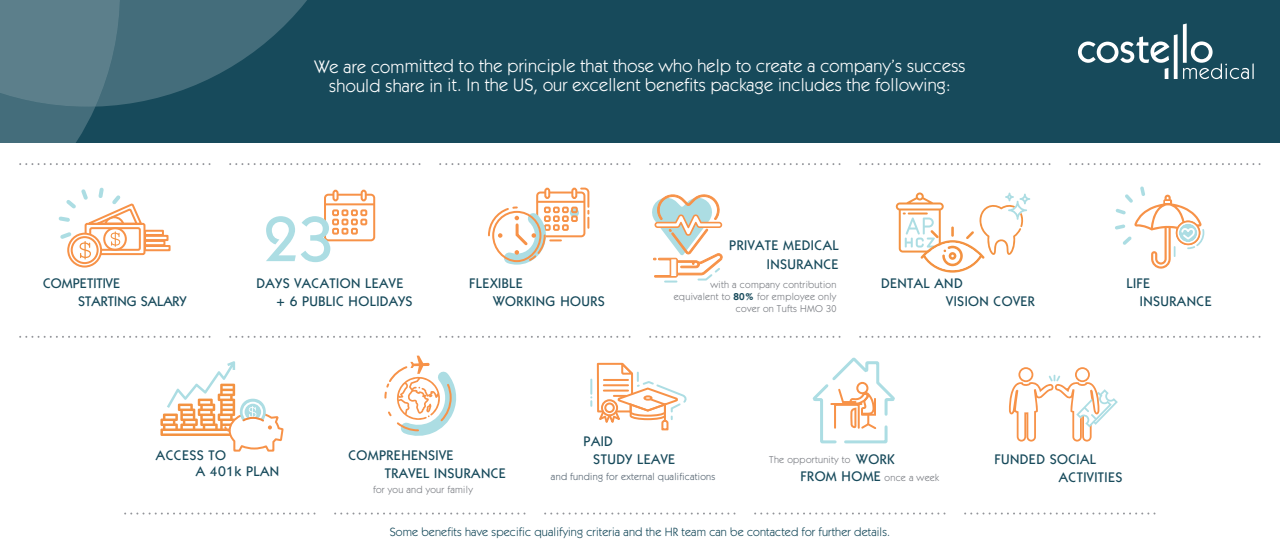
<style>
.page{position:relative;width:1280px;height:548px;background:#fff}
.page>*{position:absolute;margin:0;border:0;box-sizing:border-box;transform-origin:0 0}
.t1{font:18px/19px "ITC Kabel Std";letter-spacing:.01em;color:#fff;text-align:center}
.t2{font:500 14px/17.8px "ITC Kabel Std";letter-spacing:.03em;color:#174a5b}
.t3{font:500 14px/17.9px "ITC Kabel Std";letter-spacing:.005em;color:#174a5b}
.t4{font:12px "ITC Kabel Std";letter-spacing:.01em;color:#174a5b}
.t5{font:10px/12px "ITC Kabel Std";letter-spacing:.03em;color:#787b81;text-align:right}
.t6{font:10px "ITC Kabel Std";letter-spacing:.03em;color:#53626f}
.s1{font-weight:600;color:#174a5b}
.s2{font-weight:500;font-size:14px;color:#174a5b}
</style>
<div class="page">
<div style="left:0;top:0;width:1280px;height:142px;background:#174a5b"></div>
<svg style="left:1078px;top:23px;width:176px;height:56px"></svg>
<svg style="left:120px;top:0;width:187px;height:105px;fill:#446d7b"></svg>
<svg style="left:0;top:0;width:120px;height:142px"></svg>
<div style="left:85px;top:223px;width:60px;height:32px;border:2px solid #f79248;border-radius:2px"></div>
<svg style="left:68px;top:233px;width:33px;height:33px"></svg>
<div style="left:67px;top:232px;width:35px;height:35px;border:2px solid #f79248;border-radius:50%"></div>
<div style="left:71px;top:236px;width:28px;height:28px;border:2px solid #f79248;border-radius:50%"></div>
<div style="left:144px;top:245px;width:27px;height:6px;border:2px solid #f79248"></div>
<div style="left:144px;top:240px;width:21px;height:6px;border:2px solid #f79248"></div>
<div style="left:144px;top:235px;width:25px;height:6px;border:2px solid #f79248"></div>
<div style="left:144px;top:230px;width:20px;height:6px;border:2px solid #f79248"></div>
<div style="left:332px;top:209px;width:7px;height:7px;border:2px solid #f79248"></div>
<div style="left:342px;top:209px;width:6px;height:7px;border:2px solid #f79248"></div>
<div style="left:351px;top:209px;width:7px;height:7px;border:2px solid #f79248"></div>
<div style="left:360px;top:209px;width:7px;height:7px;border:2px solid #f79248"></div>
<div style="left:332px;top:218px;width:7px;height:7px;border:2px solid #f79248"></div>
<div style="left:342px;top:218px;width:6px;height:7px;border:2px solid #f79248"></div>
<div style="left:351px;top:218px;width:7px;height:7px;border:2px solid #f79248"></div>
<div style="left:360px;top:218px;width:7px;height:7px;border:2px solid #f79248"></div>
<svg style="left:331px;top:189px;width:9px;height:13px"></svg>
<svg style="left:360px;top:189px;width:8px;height:13px"></svg>
<div style="left:332px;top:228px;width:7px;height:6px;border:2px solid #f79248"></div>
<svg style="left:342px;top:228px;width:6px;height:6px"></svg>
<div style="left:351px;top:228px;width:7px;height:6px;border:2px solid #f79248"></div>
<div style="left:324px;top:194px;width:51px;height:47px;border:2px solid #f79248;border-radius:3px"></div>
<hr style="left:325px;top:203px;width:49px;height:2px;background:#f79248">
<div style="left:562px;top:206px;width:7px;height:7px;border:2px solid #f79248"></div>
<div style="left:562px;top:215px;width:7px;height:7px;border:2px solid #f79248"></div>
<div style="left:562px;top:224px;width:7px;height:7px;border:2px solid #f79248"></div>
<div style="left:536px;top:191px;width:49px;height:46px;border:2px solid #f79248;border-radius:3px"></div>
<hr style="left:537px;top:201px;width:48px;height:2px;background:#f79248">
<svg style="left:570px;top:187px;width:20px;height:41px"></svg>
<svg style="left:488px;top:187px;width:73px;height:78px"></svg>
<svg style="left:266px;top:216px;width:64px;height:46px"></svg>
<svg style="left:652px;top:194px;width:71px;height:88px"></svg>
<svg style="left:896px;top:192px;width:134px;height:80px"></svg>
<svg style="left:1115px;top:186px;width:89px;height:82px"></svg>
<svg style="left:58px;top:187px;width:86px;height:72px"></svg>
<svg style="left:20px;top:163px;width:190px;height:2px"></svg>
<svg style="left:440px;top:163px;width:190px;height:2px"></svg>
<svg style="left:230px;top:163px;width:190px;height:2px"></svg>
<svg style="left:440px;top:336px;width:190px;height:2px"></svg>
<svg style="left:230px;top:336px;width:190px;height:2px"></svg>
<svg style="left:1070px;top:163px;width:190px;height:2px"></svg>
<svg style="left:20px;top:336px;width:190px;height:2px"></svg>
<svg style="left:1070px;top:336px;width:190px;height:2px"></svg>
<svg style="left:860px;top:336px;width:190px;height:2px"></svg>
<svg style="left:650px;top:336px;width:190px;height:2px"></svg>
<svg style="left:860px;top:163px;width:190px;height:2px"></svg>
<svg style="left:650px;top:163px;width:190px;height:2px"></svg>
<svg style="left:384px;top:355px;width:69px;height:81px"></svg>
<svg style="left:812px;top:357px;width:83px;height:87px"></svg>
<svg style="left:590px;top:362px;width:96px;height:69px"></svg>
<svg style="left:1009px;top:367px;width:109px;height:74px"></svg>
<svg style="left:160px;top:361px;width:124px;height:91px"></svg>
<svg style="left:125px;top:512px;width:190px;height:2px"></svg>
<svg style="left:965px;top:512px;width:190px;height:2px"></svg>
<svg style="left:755px;top:512px;width:190px;height:2px"></svg>
<svg style="left:545px;top:512px;width:190px;height:2px"></svg>
<svg style="left:335px;top:512px;width:190px;height:2px"></svg>
<p class="t1" style="left:314px;top:57px;width:653px">We are committed to the principle that those who help to create a company’s success should share in it. In the US, our excellent benefits package includes the following:</p>
<p class="t3" style="left:78px;top:274px;width:110px;text-indent:-35px">COMPETITIVE<br>STARTING SALARY</p>
<p class="t2" style="left:277px;top:274px;width:137px;line-height:18.2px;text-indent:-20px">DAYS VACATION LEAVE + 6 PUBLIC HOLIDAYS</p>
<p class="t2" style="left:493px;top:274px;width:113px;text-indent:-24px">FLEXIBLE<br>WORKING HOURS</p>
<p class="t2" style="left:729px;top:236px;width:111px;line-height:18.3px;text-align:right">PRIVATE MEDICAL<br>INSURANCE</p>
<p class="t5" style="left:674px;top:278px;width:164px">with a company contribution equivalent to <span class="s1">80%</span> for employee only cover on Tufts HMO 30</p>
<p class="t2" style="left:946px;top:274px;width:90px;line-height:18.3px;text-indent:-65px">DENTAL AND<br>VISION COVER</p>
<p class="t2" style="left:1140px;top:274px;width:73px;text-indent:-13px">LIFE<br>INSURANCE</p>
<p class="t2" style="left:196px;top:447px;width:85px;line-height:15.8px;text-indent:-40px">ACCESS TO<br>A 401k PLAN</p>
<p class="t2" style="left:385px;top:446px;width:123px;text-indent:-36px">COMPREHENSIVE<br>TRAVEL INSURANCE</p>
<p class="t5" style="left:373px;top:484px;width:101px">for you and your family</p>
<p class="t2" style="left:593px;top:432px;width:83px;text-indent:-10px">PAID<br>STUDY LEAVE</p>
<p class="t6" style="left:551px;top:470px;width:166px">and funding for external qualifications</p>
<p class="t5" style="left:769px;top:453px;width:127px">The opportunity to <span class="s2">WORK</span></p>
<p class="t2" style="left:801px;top:467px;width:82px">FROM HOME</p>
<p class="t5" style="left:885px;top:471px;width:56px">once a week</p>
<p class="t4" style="left:390px;top:524px;width:502px">Some benefits have specific qualifying criteria and the HR team can be contacted for further details.</p>
<p class="t2" style="left:1059px;top:449px;width:65px;line-height:18.1px;text-indent:-64px">FUNDED SOCIAL<br>ACTIVITIES</p>
</div>
